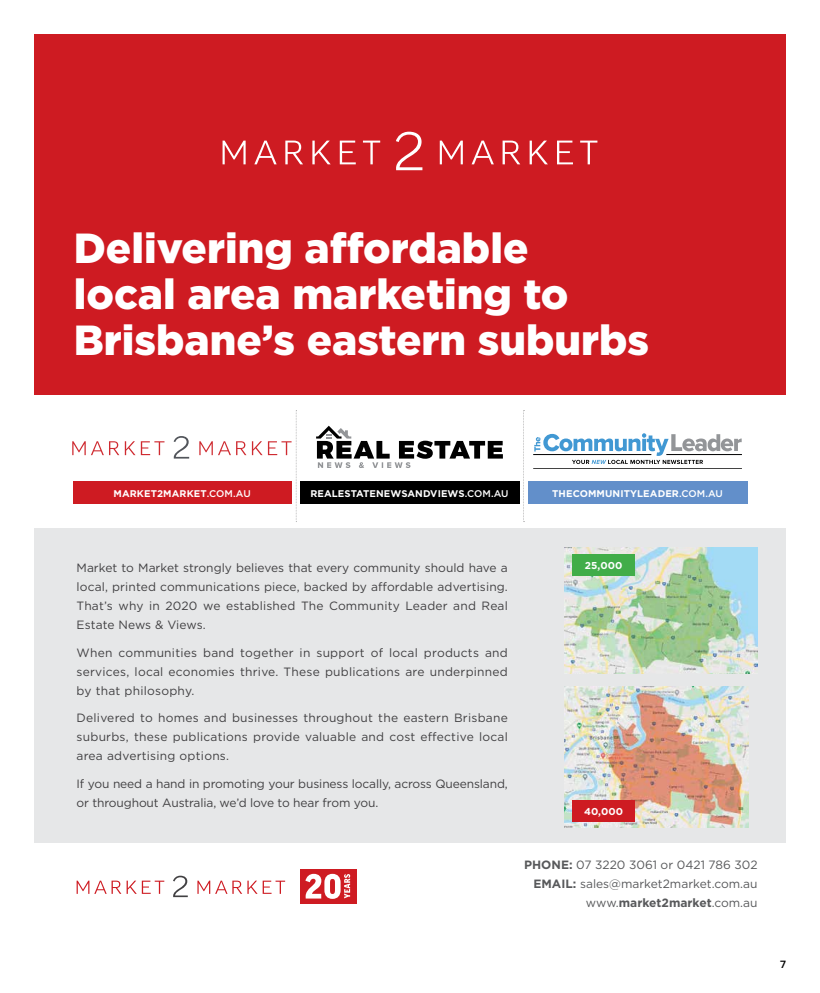
<style>
.page{position:relative;width:820px;height:993px;background:#fff}
.page>*{position:absolute;margin:0;border:0;box-sizing:border-box;transform-origin:0 0}
.t1{font:900 42px/46px "Gotham";color:#fff}
.t2{font:12px/19px "Gotham";letter-spacing:.01em;color:#414042;text-align:justify}
.t3{font:12px/19px "Gotham";letter-spacing:-.01em;color:#414042}
.t4{font:12px/19px "Gotham";color:#58595b;text-align:right}
.t5{font:600 11px "Proxima Nova";color:#000}
.t6{font:700 10px "Gotham";letter-spacing:.01em;color:#fff}
.t7{font:700 9.7px "Gotham";letter-spacing:.01em;color:#fff}
.s1{font-weight:500}
.s2{font-weight:700}
</style>
<div class="page">
<div style="left:34px;top:527px;width:751px;height:315px;background:#e6e7e8"></div>
<svg style="left:77px;top:880px;width:87px;height:13px"></svg>
<svg style="left:173px;top:875px;width:15px;height:21px"></svg>
<svg style="left:197px;top:880px;width:88px;height:13px"></svg>
<div style="left:300px;top:869px;width:56px;height:34px;background:#ce1b22"></div>
<svg style="left:305px;top:873px;width:45px;height:25px"></svg>
<svg style="left:72px;top:441px;width:92px;height:14px"></svg>
<svg style="left:173px;top:436px;width:16px;height:22px"></svg>
<svg style="left:316px;top:425px;width:186px;height:43px"></svg>
<svg style="left:534px;top:433px;width:207px;height:31px"></svg>
<hr style="left:533px;top:454px;width:118px;height:1px;background:#000">
<hr style="left:666px;top:454px;width:75px;height:1px;background:#000">
<hr style="left:533px;top:468px;width:208px;height:1px;background:#000">
<div style="left:73px;top:481px;width:218px;height:23px;background:#ce1b22"></div>
<div style="left:300px;top:481px;width:219px;height:23px;background:#000"></div>
<div style="left:527px;top:481px;width:220px;height:23px;background:#628fca"></div>
<svg style="left:199px;top:410px;width:98px;height:112px"></svg>
<svg style="left:523px;top:410px;width:1px;height:112px"></svg>
<div style="left:34px;top:34px;width:751px;height:360px;background:#ce1b22"></div>
<svg style="left:222px;top:140px;width:158px;height:24px"></svg>
<svg style="left:396px;top:132px;width:26px;height:38px"></svg>
<svg style="left:439px;top:140px;width:158px;height:24px"></svg>
<img style="left:564px;top:547px;width:193px;height:126px">
<img style="left:564px;top:686px;width:184px;height:140px">
<div style="left:572px;top:554px;width:62px;height:22px;background:#41ad49"></div>
<div style="left:572px;top:799px;width:62px;height:22px;background:#ce1b22"></div>
<h1 class="t1" style="left:74px;top:225px;width:576px">Delivering affordable<br>local area marketing to<br>Brisbane’s eastern suburbs</h1>
<p class="t7" style="left:113px;top:486px;width:139px">MARKET2MARKET<span class="s1">.COM.AU</span></p>
<p class="t7" style="left:310px;top:486px;width:200px">REALESTATENEWSANDVIEWS<span class="s1">.COM.AU</span></p>
<p class="t7" style="left:552px;top:486px;width:172px">THECOMMUNITYLEADER<span class="s1">.COM.AU</span></p>
<p class="t2" style="left:77px;top:557px;width:432px">Market to Market strongly believes that every community should have a local, printed communications piece, backed by affordable advertising.<br>That’s why in 2020 we established The Community Leader and Real Estate News &amp; Views.</p>
<p class="t2" style="left:77px;top:642px;width:432px">When communities band together in support of local products and services, local economies thrive. These publications are underpinned by that philosophy.</p>
<p class="t2" style="left:77px;top:707px;width:432px">Delivered to homes and businesses throughout the eastern Brisbane suburbs, these publications provide valuable and cost effective local area advertising options.</p>
<p class="t3" style="left:77px;top:773px;width:432px">If you need a hand in promoting your business locally, across Queensland, or throughout Australia, we’d love to hear from you.</p>
<p class="t6" style="left:584px;top:559px;width:39px">25,000</p>
<p class="t6" style="left:584px;top:804px;width:41px">40,000</p>
<p class="t4" style="left:524px;top:854px;width:235px"><span class="s2">PHONE:</span> 07 3220 3061 or 0421 786 302<br><span class="s2">EMAIL:</span> sales@market2market.com.au www.<span class="s2">market2market</span>.com.au</p>
<p class="t5" style="left:779px;top:957px;width:7px">7</p>
</div>
